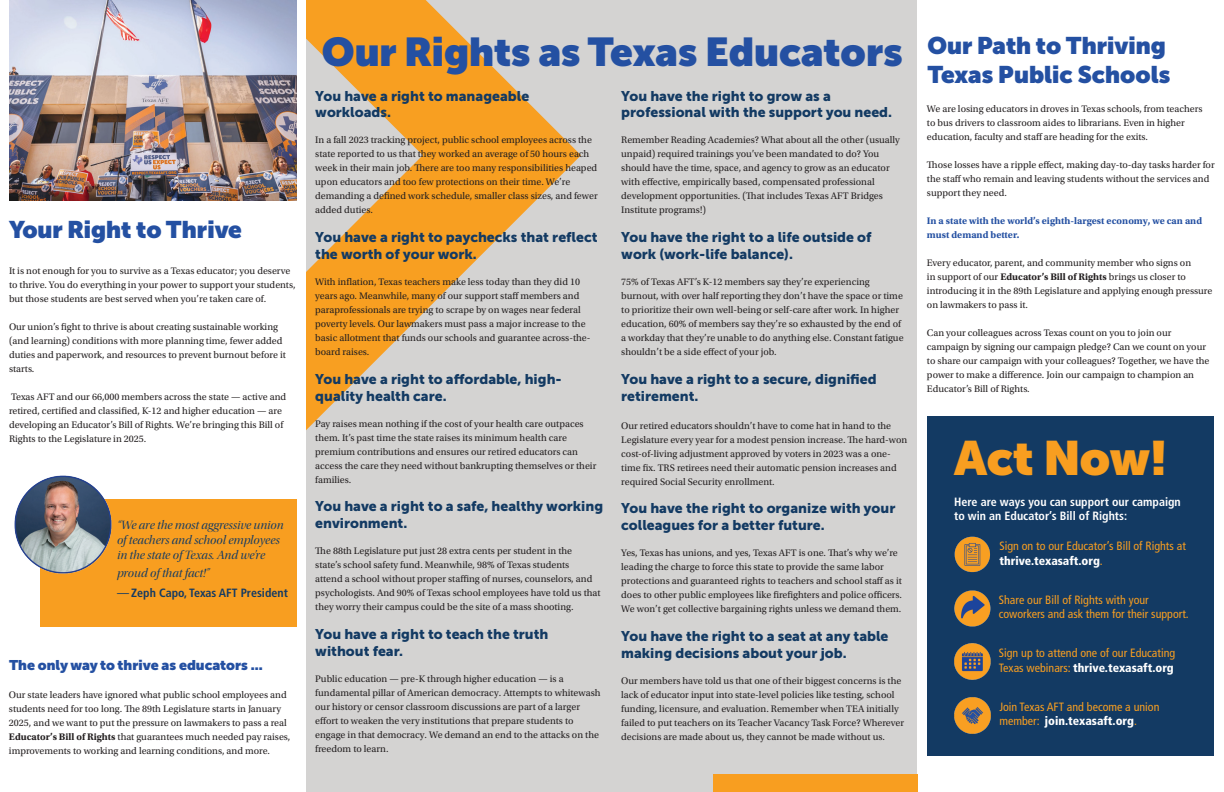
<style>
.page{position:relative;width:1224px;height:792px;background:#fff}
.page>*{position:absolute;margin:0;border:0;box-sizing:border-box;transform-origin:0 0}
.t1{font:900 48px "Museo Sans Display";letter-spacing:-.01em;color:#f89e20}
.t2{font:900 40px "Museo Sans Display";color:#2450a2}
.t3{font:900 24px/28.8px "Museo Sans Display";color:#2450a2}
.t4{font:14px/16.8px "Museo Sans 900";color:#133a63}
.t5{font:900 14px "Museo Sans Display";color:#2450a2}
.t6{font:12.5px/15px "Utopia Std Disp It";color:#133a63}
.t7{font:condensed 12px/14.4px "Frutiger LT Std";color:#f89e20}
.t8{font:700 condensed 12px/14.4px "Frutiger LT Std";color:#fff}
.t9{font:700 condensed 12px "Frutiger LT Std";color:#133a63}
.t10{font:10px/14px "Utopia Std";color:#231f20}
.t11{font:700 10px/14px "Utopia Std";color:#2450a2}
.s1{font-weight:400}
.s2{font-weight:700}
.s3{font-weight:900;color:#fff}
</style>
<div class="page">
<div style="left:306px;top:0;width:611px;height:792px;background:#d4d3d2"></div>
<img style="left:9px;top:0;width:288px;height:201px">
<div style="left:40px;top:499px;width:257px;height:128px;background:#f89e20"></div>
<img style="left:14px;top:475px;width:98px;height:99px">
<div style="left:928px;top:417px;width:286px;height:339px;background:#133a63"></div>
<img style="left:954px;top:536px;width:36px;height:36px">
<img style="left:954px;top:590px;width:36px;height:36px">
<img style="left:954px;top:644px;width:36px;height:36px">
<img style="left:954px;top:697px;width:36px;height:36px">
<svg style="left:306px;top:0;width:275px;height:430px"></svg>
<div style="left:713px;top:774px;width:204px;height:18px;background:#f89e20"></div>
<h3 class="t3" style="left:9px;top:215px;width:235px">Your Right to Thrive</h3>
<p class="t10" style="left:9px;top:264px;width:288px">It is not enough for you to survive as a Texas educator; you deserve to thrive. You do everything in your power to support your students, but those students are best served when you’re taken care of.</p>
<p class="t10" style="left:9px;top:320px;width:278px">Our union’s fight to thrive is about creating sustainable working (and learning) conditions with more planning time, fewer added duties and paperwork, and resources to prevent burnout before it starts.</p>
<p class="t10" style="left:9px;top:390px;width:279px">Texas AFT and our 66,000 members across the state — active and retired, certified and classified, K-12 and higher education — are developing an Educator’s Bill of Rights. We’re bringing this Bill of Rights to the Legislature in 2025.</p>
<p class="t6" style="left:117px;top:518px;width:168px">“We are the most aggressive union of teachers and school employees in the state of Texas. And we’re</p>
<p class="t6" style="left:117px;top:566px;width:94px">proud of that fact!”</p>
<p class="t9" style="left:117px;top:586px;width:172px"><span class="s1">—</span> Zeph Capo, Texas AFT President</p>
<h3 class="t5" style="left:9px;top:657px;width:255px">The only way to thrive as educators ...</h3>
<p class="t10" style="left:9px;top:688px;width:283px">Our state leaders have ignored what public school employees and students need for too long. The 89th Legislature starts in January 2025, and we want to put the pressure on lawmakers to pass a real <span class="s2">Educator’s Bill of Rights</span> that guarantees much needed pay raises, improvements to working and learning conditions, and more.</p>
<h2 class="t2" style="left:322px;top:29px;width:582px">Our Rights as Texas Educators</h2>
<h3 class="t4" style="left:315px;top:87px;width:215px">You have a right to manageable workloads.</h3>
<p class="t10" style="left:315px;top:133px;width:284px">In a fall 2023 tracking project, public school employees across the state reported to us that they worked an average of 50 hours each week in their main job. There are too many responsibilities heaped upon educators and too few protections on their time. We’re demanding a defined work schedule, smaller class sizes, and fewer added duties.</p>
<h3 class="t4" style="left:315px;top:229px;width:284px">You have a right to paychecks that reflect the worth of your work.</h3>
<p class="t10" style="left:315px;top:275px;width:277px">With inflation, Texas teachers make less today than they did 10 years ago. Meanwhile, many of our support staff members and paraprofessionals are trying to scrape by on wages near federal poverty levels. Our lawmakers must pass a major increase to the basic allotment that funds our schools and guarantee across-the&shy;board raises.</p>
<h3 class="t4" style="left:315px;top:370px;width:248px">You have a right to affordable, high&shy;quality health care.</h3>
<p class="t10" style="left:315px;top:416px;width:283px">Pay raises mean nothing if the cost of your health care outpaces them. It’s past time the state raises its minimum health care premium contributions and ensures our retired educators can access the care they need without bankrupting themselves or their families.</p>
<h3 class="t4" style="left:315px;top:498px;width:290px">You have a right to a safe, healthy working environment.</h3>
<p class="t10" style="left:315px;top:544px;width:287px">The 88th Legislature put just 28 extra cents per student in the state’s school safety fund. Meanwhile, 98% of Texas students<br>attend a school without proper staffing of nurses, counselors, and psychologists. And 90% of Texas school employees have told us that they worry their campus could be the site of a mass shooting.</p>
<h3 class="t4" style="left:315px;top:626px;width:235px">You have a right to teach the truth without fear.</h3>
<p class="t10" style="left:315px;top:672px;width:287px">Public education — pre-K through higher education — is a fundamental pillar of American democracy. Attempts to whitewash our history or censor classroom discussions are part of a larger effort to weaken the very institutions that prepare students to engage in that democracy. We demand an end to the attacks on the freedom to learn.</p>
<h3 class="t4" style="left:621px;top:87px;width:272px">You have the right to grow as a professional with the support you need.</h3>
<p class="t10" style="left:621px;top:133px;width:280px">Remember Reading Academies? What about all the other (usually unpaid) required trainings you’ve been mandated to do? You should have the time, space, and agency to grow as an educator with effective, empirically based, compensated professional development opportunities. (That includes Texas AFT Bridges Institute programs!)</p>
<h3 class="t4" style="left:621px;top:229px;width:252px">You have the right to a life outside of work (work-life balance).</h3>
<p class="t10" style="left:621px;top:275px;width:284px">75% of Texas AFT’s K-12 members say they’re experiencing burnout, with over half reporting they don’t have the space or time to prioritize their own well-being or self-care after work. In higher education, 60% of members say they’re so exhausted by the end of a workday that they’re unable to do anything else. Constant fatigue shouldn’t be a side effect of your job.</p>
<h3 class="t4" style="left:621px;top:370px;width:257px">You have a right to a secure, dignified retirement.</h3>
<p class="t10" style="left:621px;top:418px;width:288px">Our retired educators shouldn’t have to come hat in hand to the Legislature every year for a modest pension increase. The hard-won cost-of-living adjustment approved by voters in 2023 was a one&shy;time fix. TRS retirees need their automatic pension increases and required Social Security enrollment.</p>
<h3 class="t4" style="left:621px;top:500px;width:276px">You have the right to organize with your colleagues for a better future.</h3>
<p class="t10" style="left:621px;top:546px;width:282px">Yes, Texas has unions, and yes, Texas AFT is one. That’s why we’re leading the charge to force this state to provide the same labor protections and guaranteed rights to teachers and school staff as it does to other public employees like firefighters and police officers.<br>We won’t get collective bargaining rights unless we demand them.</p>
<h3 class="t4" style="left:621px;top:628px;width:269px">You have the right to a seat at any table making decisions about your job.</h3>
<p class="t10" style="left:621px;top:674px;width:284px">Our members have told us that one of their biggest concerns is the lack of educator input into state-level policies like testing, school funding, licensure, and evaluation. Remember when TEA initially failed to put teachers on its Teacher Vacancy Task Force? Wherever decisions are made about us, they cannot be made without us.</p>
<h3 class="t3" style="left:928px;top:31px;width:244px">Our Path to Thriving<br>Texas Public Schools</h3>
<p class="t10" style="left:927px;top:102px;width:277px">We are losing educators in droves in Texas schools, from teachers to bus drivers to classroom aides to librarians. Even in higher education, faculty and staff are heading for the exits.</p>
<p class="t10" style="left:927px;top:158px;width:289px">Those losses have a ripple effect, making day-to-day tasks harder for the staff who remain and leaving students without the services and support they need.</p>
<p class="t11" style="left:927px;top:214px;width:277px">In a state with the world’s eighth-largest economy, we can and must demand better.</p>
<p class="t10" style="left:927px;top:256px;width:287px">Every educator, parent, and community member who signs on<br>in support of our <span class="s2">Educator’s Bill of Rights</span> brings us closer to introducing it in the 89th Legislature and applying enough pressure on lawmakers to pass it.</p>
<p class="t10" style="left:927px;top:326px;width:284px">Can your colleagues across Texas count on you to join our campaign by signing our campaign pledge? Can we count on your to share our campaign with your colleagues? Together, we have the power to make a difference. Join our campaign to champion an Educator’s Bill of Rights.</p>
<h1 class="t1" style="left:954px;top:430px;width:215px">Act Now!</h1>
<p class="t8" style="left:954px;top:494px;width:228px">Here are ways you can support our campaign to win an Educator’s Bill of Rights:</p>
<p class="t7" style="left:999px;top:539px;width:188px">Sign on to our Educator’s Bill of Rights at <span class="s3">thrive.texasaft.org</span>.</p>
<p class="t7" style="left:999px;top:593px;width:191px">Share our Bill of Rights with your coworkers and ask them for their support.</p>
<p class="t7" style="left:999px;top:646px;width:178px">Sign up to attend one of our Educating<br>Texas webinars: <span class="s3">thrive.texasaft.org</span></p>
<p class="t7" style="left:999px;top:700px;width:162px">Join Texas AFT and become a union member: <span class="s3">join.texasaft.org</span>.</p>
</div>
